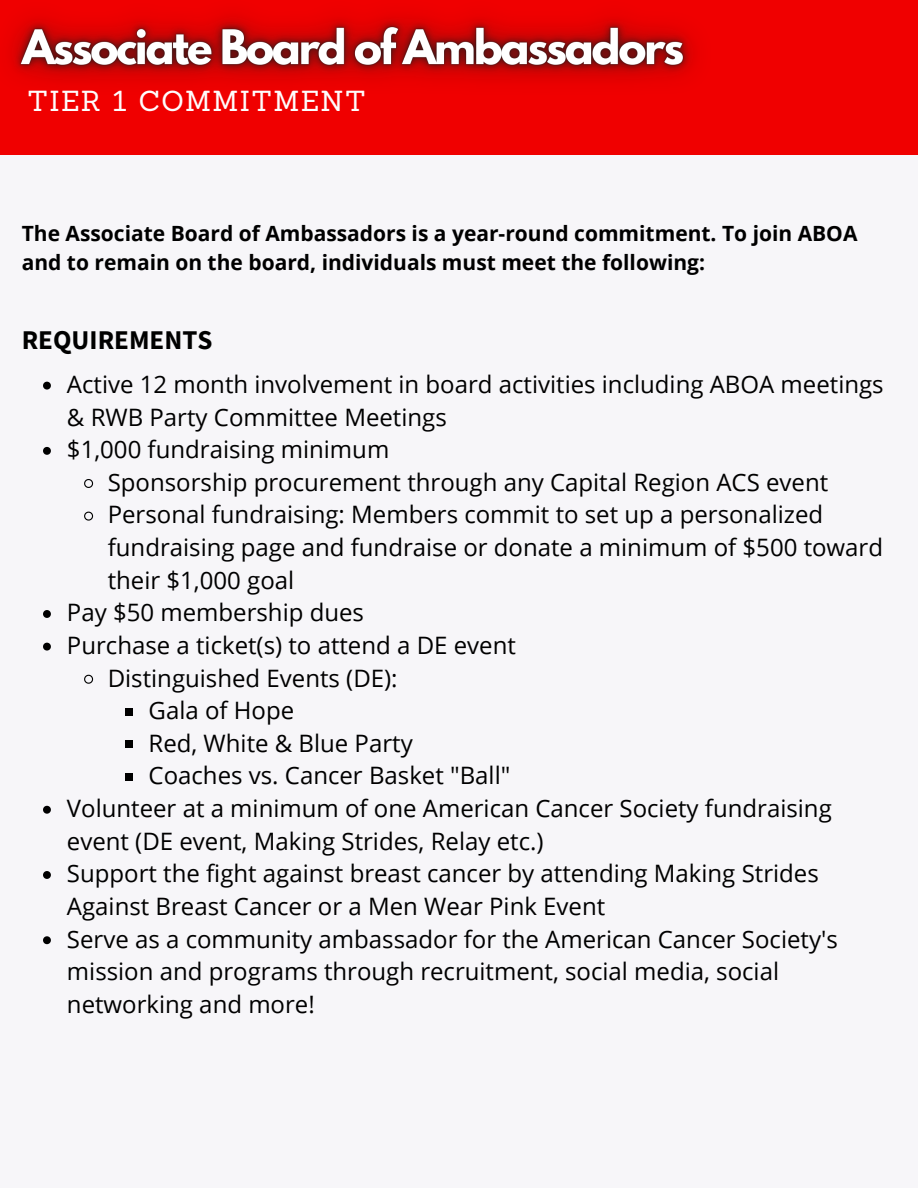
<style>
.page{position:relative;width:918px;height:1188px;background:#f7f6f9}
.page>*{position:absolute;margin:0;border:0;box-sizing:border-box;transform-origin:0 0}
.t1{font:28.2px "Sanchez";letter-spacing:.05em;color:#fffcfc}
.t2{font:700 27px "Source Sans Pro";color:#000}
.t3{font:24px/32.7px "Open Sans";color:#000}
.t4{font:700 21px/29.2px "Open Sans";color:#000}
</style>
<div class="page">
<div style="left:0;top:0;width:918px;height:155px;background:#f00000"></div>
<svg style="left:43px;top:382px;width:8px;height:8px"></svg>
<svg style="left:43px;top:447px;width:8px;height:8px"></svg>
<svg style="left:84px;top:479px;width:10px;height:9px"></svg>
<svg style="left:84px;top:511px;width:10px;height:10px"></svg>
<svg style="left:43px;top:610px;width:8px;height:8px"></svg>
<svg style="left:43px;top:643px;width:8px;height:8px"></svg>
<svg style="left:84px;top:674px;width:10px;height:10px"></svg>
<div style="left:125px;top:708px;width:8px;height:8px;background:#000"></div>
<div style="left:125px;top:741px;width:8px;height:7px;background:#000"></div>
<div style="left:125px;top:773px;width:8px;height:8px;background:#000"></div>
<svg style="left:43px;top:806px;width:8px;height:8px"></svg>
<svg style="left:43px;top:871px;width:8px;height:8px"></svg>
<svg style="left:43px;top:936px;width:8px;height:8px"></svg>
<img style="left:10px;top:16px;width:685px;height:65px">
<p class="t1" style="left:27px;top:83px;width:340px">TIER 1 COMMITMENT</p>
<p class="t4" style="left:22px;top:218px;width:837px">The Associate Board of Ambassadors is a year-round commitment. To join ABOA and to remain on the board, individuals must meet the following:</p>
<p class="t2" style="left:22px;top:322px;width:192px">REQUIREMENTS</p>
<p class="t3" style="left:67px;top:367px;width:818px">Active 12 month involvement in board activities including ABOA meetings &amp; RWB Party Committee Meetings</p>
<p class="t3" style="left:67px;top:433px;width:324px">$1,000 fundraising minimum</p>
<p class="t3" style="left:108px;top:465px;width:722px">Sponsorship procurement through any Capital Region ACS event</p>
<p class="t3" style="left:108px;top:498px;width:777px">Personal fundraising: Members commit to set up a personalized fundraising page and fundraise or donate a minimum of $500 toward their $1,000 goal</p>
<p class="t3" style="left:67px;top:596px;width:299px">Pay $50 membership dues</p>
<p class="t3" style="left:67px;top:628px;width:450px">Purchase a ticket(s) to attend a DE event</p>
<p class="t3" style="left:108px;top:661px;width:291px">Distinguished Events (DE):</p>
<p class="t3" style="left:149px;top:694px;width:147px">Gala of Hope</p>
<p class="t3" style="left:149px;top:726px;width:266px">Red, White &amp; Blue Party</p>
<p class="t3" style="left:149px;top:759px;width:363px">Coaches vs. Cancer Basket "Ball"</p>
<p class="t3" style="left:67px;top:791px;width:766px">Volunteer at a minimum of one American Cancer Society fundraising event (DE event, Making Strides, Relay etc.)</p>
<p class="t3" style="left:67px;top:857px;width:753px">Support the fight against breast cancer by attending Making Strides<br>Against Breast Cancer or a Men Wear Pink Event</p>
<p class="t3" style="left:67px;top:922px;width:772px">Serve as a community ambassador for the American Cancer Society's mission and programs through recruitment, social media, social networking and more!</p>
</div>
